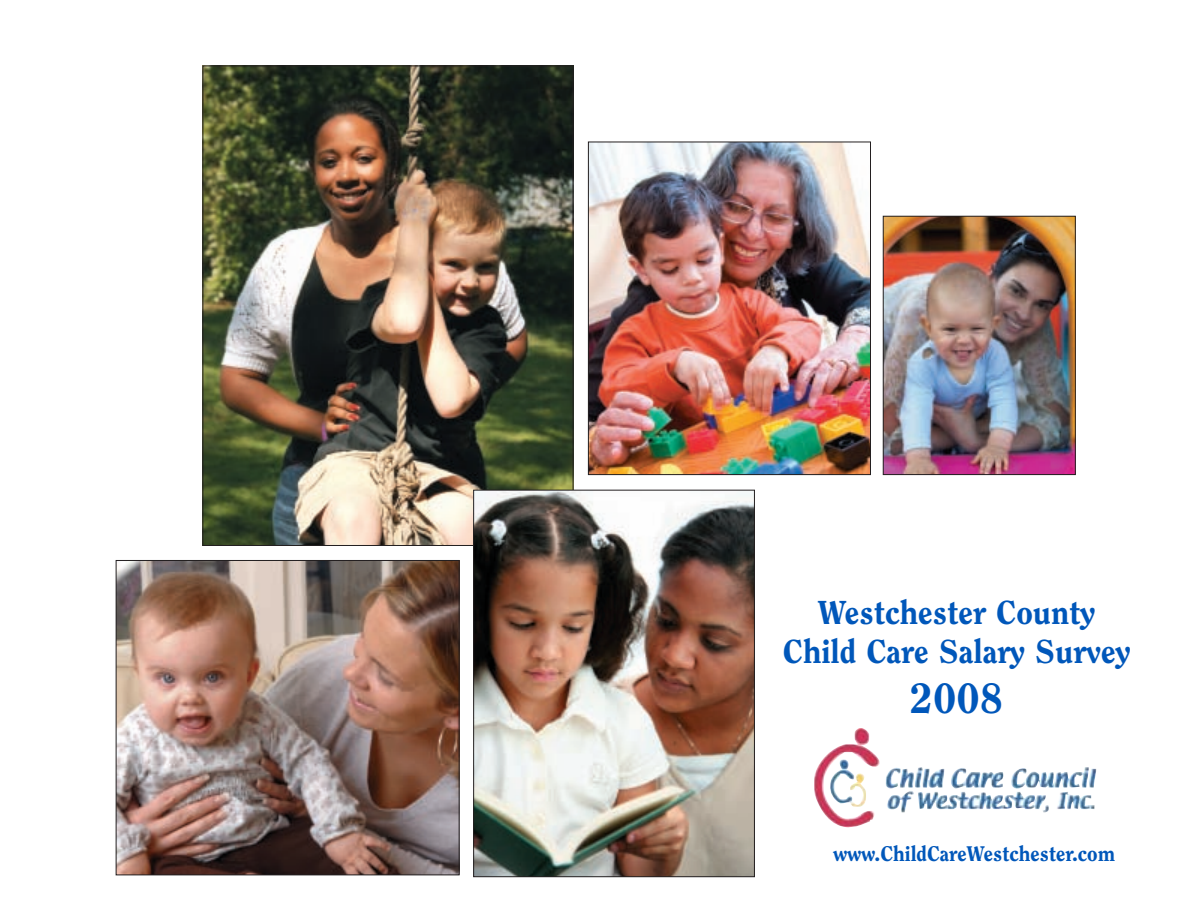
<style>
.page{position:relative;width:1188px;height:918px;background:#fff}
.page>*{position:absolute;margin:0;border:0;box-sizing:border-box;transform-origin:0 0}
.t1{font:800 42px "Clearface";color:#0057ba}
.t2{font:800 33px/39px "Clearface";color:#0057ba;text-align:center}
.t3{font:800 21px "Clearface";color:#0057ba}
</style>
<div class="page">
<img style="left:115px;top:65px;width:982px;height:813px">
<p class="t2" style="left:783px;top:594px;width:349px">Westchester County<br>Child Care Salary Survey</p>
<p class="t1" style="left:910px;top:681px;width:95px">2008</p>
<p class="t3" style="left:834px;top:845px;width:283px">www.ChildCareWestchester.com</p>
</div>
